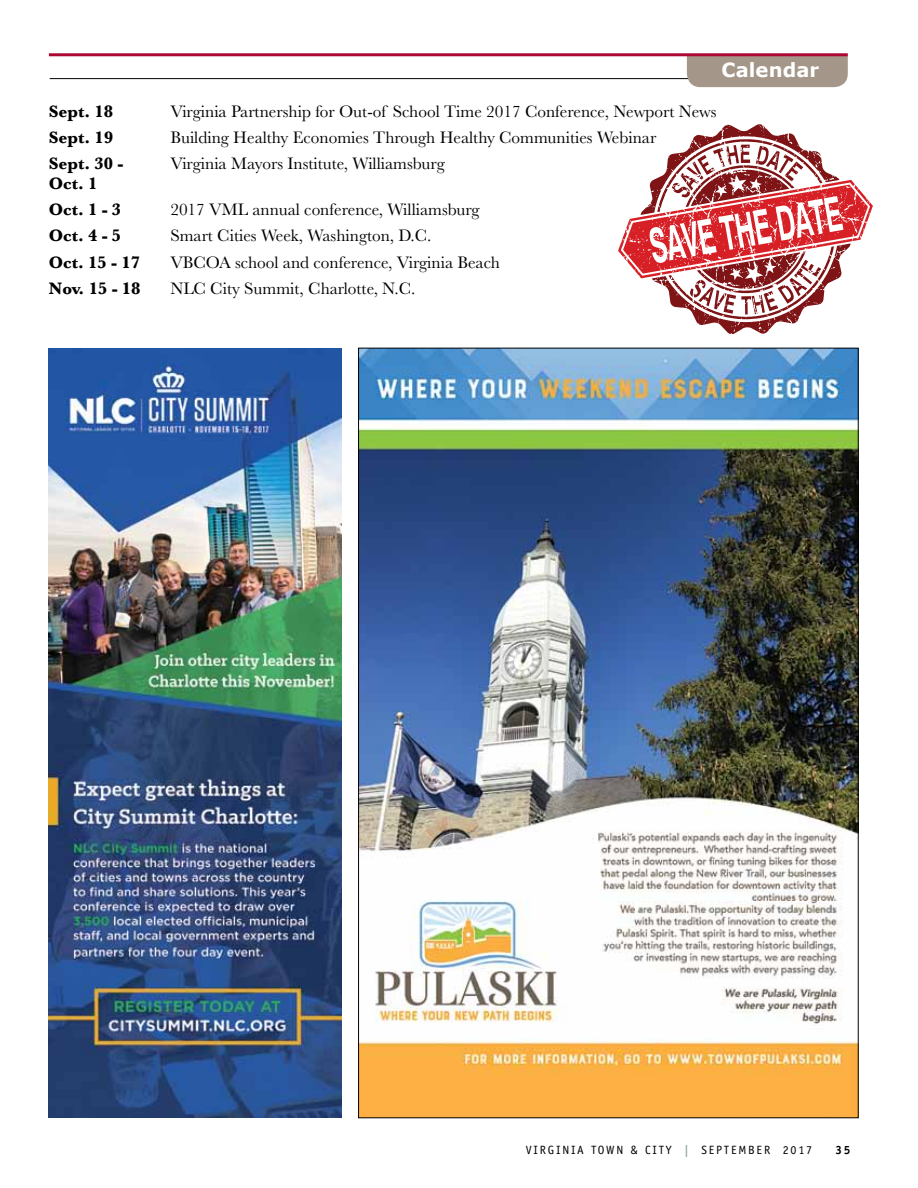
<style>
.page{position:relative;width:918px;height:1188px;background:#fff}
.page>*{position:absolute;margin:0;border:0;box-sizing:border-box;transform-origin:0 0}
.t1{font:700 19.5px "Verdana";letter-spacing:.005em;color:#fff}
.t2{font:17.25px/26.2px "Baskerville";color:#000}
.t3{font:700 17.25px/26.2px "Baskerville";color:#000}
.t4{font:12px "Officina Sans";letter-spacing:.15em;color:#000}
.t5{font:700 12px "Officina Sans";color:#000}
.s1{font-weight:700}
.s2{font-weight:700;color:#91a5a5}
</style>
<div class="page">
<svg style="left:618px;top:124px;width:255px;height:210px"></svg>
<img style="left:360px;top:350px;width:497px;height:766px">
<img style="left:49px;top:348px;width:293px;height:770px">
<hr style="left:50px;top:78px;width:796px;height:1px;background:#000">
<div style="left:687px;top:56px;width:161px;height:31px;background:#a4978a"></div>
<hr style="left:49px;top:53px;width:799px;height:3px;background:#ab0634">
<p class="t1" style="left:721px;top:58px;width:99px">Calendar</p>
<p class="t3" style="left:49px;top:98px;width:66px">Sept. 18</p>
<p class="t2" style="left:170px;top:98px;width:548px">Virginia Partnership for Out-of School Time 2017 Conference, Newport News</p>
<p class="t3" style="left:49px;top:124px;width:66px">Sept. 19</p>
<p class="t2" style="left:170px;top:125px;width:487px">Building Healthy Economies Through Healthy Communities Webinar</p>
<p class="t3" style="left:49px;top:151px;width:76px">Sept. 30 -</p>
<p class="t2" style="left:170px;top:151px;width:276px">Virginia Mayors Institute, Williamsburg</p>
<p class="t3" style="left:49px;top:170px;width:74px">Oct. 1<br>Oct. 1 - 3</p>
<p class="t2" style="left:170px;top:197px;width:311px">2017 VML annual conference, Williamsburg</p>
<p class="t3" style="left:49px;top:223px;width:74px">Oct. 4 - 5</p>
<p class="t2" style="left:170px;top:223px;width:263px">Smart Cities Week, Washington, D.C.</p>
<p class="t3" style="left:49px;top:249px;width:93px">Oct. 15 - 17</p>
<p class="t2" style="left:49px;top:249px;width:453px;text-indent:121px">VBCOA school and conference, Virginia Beach<br><span class="s1">Nov. 15 - 18</span> NLC City Summit, Charlotte, N.C.</p>
<p class="t4" style="left:526px;top:1143px;width:16px">VIRGI</p>
<p class="t4" style="left:562px;top:1143px;width:98px">NIA TOWN &amp; CITY</p>
<p class="t4" style="left:684px;top:1143px;width:130px"><span class="s2">|</span> SEPTEMBER 2017</p>
<p class="t5" style="left:835px;top:1142px;width:17px">35</p>
</div>
